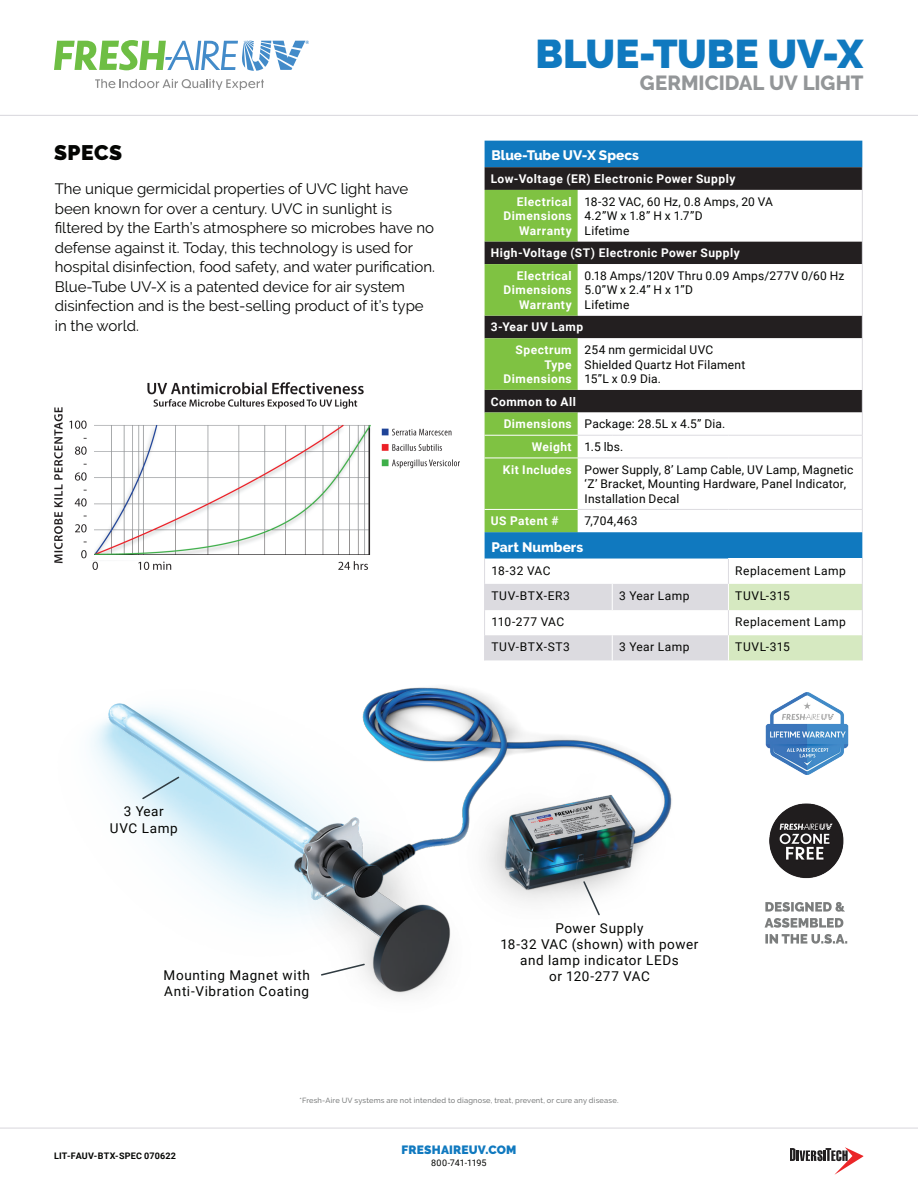
<style>
.page{position:relative;width:918px;height:1188px;background:#fff}
.page>*{position:absolute;margin:0;border:0;box-sizing:border-box;transform-origin:0 0}
.t1{font:900 39.9px "Raleway";letter-spacing:.005em;color:#1079bf}
.t2{font:900 21px "Raleway";letter-spacing:.025em;color:#040503}
.t3{font:800 20.4px "Raleway";color:#939698}
.t4{font:15px/19.5px "Raleway";color:#040503}
.t5{font:800 13.65px "Raleway";color:#fff}
.t6{font:13.5px/16.2px "Roboto";letter-spacing:.045em;color:#040503;text-align:center}
.t7{font:12px/14.4px "Roboto";letter-spacing:.02em;color:#040503}
.t8{font:700 12px/22.6px "Roboto";letter-spacing:.04em;color:#fff}
.t9{font:12px "Roboto";letter-spacing:.045em;color:#040503}
.t10{font:12px "Roboto";letter-spacing:.055em;color:#040503}
.t11{font:12px "Roboto";letter-spacing:.04em;color:#040503}
.t12{font:900 12px "Raleway";letter-spacing:.015em;color:#1079bf}
.t13{font:700 9px "Roboto";letter-spacing:.025em;color:#040503}
.t14{font:9px "Roboto";letter-spacing:-.01em;color:#040503}
.t15{font:500 7.5px "Raleway";letter-spacing:.02em;color:#7b7d7d}
.s1{font-weight:700;color:#fff}
</style>
<div class="page">
<img style="left:765px;top:692px;width:84px;height:83px">
<hr style="left:0;top:115px;width:918px;height:1px;background:#dcdbe0">
<hr style="left:0;top:1128px;width:918px;height:1px;background:#dcdbe0">
<img style="left:769px;top:803px;width:75px;height:76px">
<img style="left:90px;top:687px;width:582px;height:309px">
<img style="left:55px;top:382px;width:404px;height:187px">
<div style="left:89px;top:555px;width:284px;height:5px;background:#fff"></div>
<div style="left:89px;top:417px;width:5px;height:140px;background:#fff"></div>
<svg style="left:54px;top:40px;width:255px;height:31px"></svg>
<svg style="left:95px;top:79px;width:169px;height:11px"></svg>
<div style="left:485px;top:141px;width:377px;height:418px;background:#1079bf"></div>
<svg style="left:485px;top:167px;width:377px;height:23px;fill:#231f20"></svg>
<svg style="left:485px;top:190px;width:93px;height:342px"></svg>
<svg style="left:578px;top:190px;width:284px;height:369px"></svg>
<hr style="left:485px;top:435px;width:93px;height:1px;background:#fff">
<hr style="left:485px;top:458px;width:93px;height:1px;background:#fff">
<hr style="left:578px;top:435px;width:34px;height:1px;background:#dcdbe0">
<hr style="left:612px;top:435px;width:116px;height:1px;background:#dcdbe0">
<hr style="left:728px;top:435px;width:135px;height:1px;background:#dcdbe0">
<hr style="left:578px;top:458px;width:34px;height:1px;background:#dcdbe0">
<hr style="left:612px;top:458px;width:116px;height:1px;background:#dcdbe0">
<hr style="left:728px;top:458px;width:135px;height:1px;background:#dcdbe0">
<hr style="left:578px;top:509px;width:34px;height:1px;background:#dcdbe0">
<hr style="left:612px;top:509px;width:116px;height:1px;background:#dcdbe0">
<hr style="left:728px;top:509px;width:135px;height:1px;background:#dcdbe0">
<svg style="left:862px;top:167px;width:1px;height:23px"></svg>
<hr style="left:862px;top:190px;width:1px;height:51px;background:#dcdbe0">
<svg style="left:862px;top:241px;width:1px;height:23px"></svg>
<hr style="left:862px;top:264px;width:1px;height:52px;background:#dcdbe0">
<svg style="left:862px;top:316px;width:1px;height:22px"></svg>
<hr style="left:862px;top:338px;width:1px;height:52px;background:#dcdbe0">
<svg style="left:862px;top:390px;width:1px;height:68px"></svg>
<hr style="left:862px;top:458px;width:1px;height:51px;background:#dcdbe0">
<svg style="left:862px;top:510px;width:1px;height:22px"></svg>
<hr style="left:485px;top:509px;width:93px;height:1px;background:#fff">
<svg style="left:484px;top:559px;width:379px;height:101px"></svg>
<svg style="left:790px;top:1147px;width:73px;height:27px"></svg>
<svg style="left:525px;top:847px;width:30px;height:16px"></svg>
<svg style="left:582px;top:880px;width:19px;height:37px"></svg>
<svg style="left:320px;top:963px;width:46px;height:14px"></svg>
<svg style="left:141px;top:775px;width:40px;height:26px"></svg>
<svg style="left:765px;top:934px;width:82px;height:10px"></svg>
<svg style="left:765px;top:918px;width:78px;height:10px"></svg>
<svg style="left:765px;top:902px;width:80px;height:10px"></svg>
<h2 class="t2" style="left:54px;top:141px;width:70px">SPECS</h2>
<p class="t4" style="left:55px;top:179px;width:382px">The unique germicidal properties of UVC light have been known for over a century. UVC in sunlight is filtered by the Earth’s atmosphere so microbes have no defense against it. Today, this technology is used for hospital disinfection, food safety, and water purification.<br>Blue-Tube UV-X is a patented device for air system disinfection and is the best-selling product of it’s type in the world.</p>
<h1 class="t1" style="left:535px;top:31px;width:329px">BLUE-TUBE UV-X</h1>
<h3 class="t3" style="left:640px;top:71px;width:225px">GERMICIDAL UV LIGHT</h3>
<p class="t5" style="left:491px;top:148px;width:149px">Blue-Tube UV-X Specs</p>
<p class="t8" style="left:517px;top:167px;width:220px;text-indent:-26px">Low-Voltage (ER) Electronic Power Supply<br>Electrical</p>
<p class="t8" style="left:504px;top:208px;width:70px;line-height:14.4px;text-align:right">Dimensions<br>Warranty</p>
<p class="t7" style="left:585px;top:194px;width:190px">18-32 VAC, 60 Hz, 0.8 Amps, 20 VA<br>4.2”W x 1.8” H x 1.7”D<br>Lifetime</p>
<p class="t8" style="left:517px;top:241px;width:225px;text-indent:-26px">High-Voltage (ST) Electronic Power Supply<br>Electrical</p>
<p class="t8" style="left:504px;top:282px;width:70px;line-height:14.4px;text-align:right">Dimensions<br>Warranty</p>
<p class="t7" style="left:585px;top:268px;width:261px">0.18 Amps/120V Thru 0.09 Amps/277V 0/60 Hz<br>5.0”W x 2.4” H x 1”D<br>Lifetime</p>
<p class="t8" style="left:515px;top:315px;width:69px;text-indent:-25px">3-Year UV Lamp<br>Spectrum</p>
<p class="t8" style="left:504px;top:357px;width:70px;line-height:14.4px;text-align:right">Type<br>Dimensions</p>
<p class="t7" style="left:585px;top:342px;width:162px">254 nm germicidal UVC<br>Shielded Quartz Hot Filament<br>15”L x 0.9 Dia.</p>
<p class="t8" style="left:491px;top:390px;width:87px">Common to All</p>
<p class="t7" style="left:504px;top:416px;width:223px"><span class="s1">Dimensions</span> Package: 28.5L x 4.5” Dia.</p>
<p class="t7" style="left:532px;top:439px;width:93px"><span class="s1">Weight</span> 1.5 lbs.</p>
<p class="t7" style="left:503px;top:462px;width:352px"><span class="s1">Kit Includes</span> Power Supply, 8’ Lamp Cable, UV Lamp, Magnetic</p>
<p class="t7" style="left:585px;top:476px;width:263px">‘Z’ Bracket, Mounting Hardware, Panel Indicator,<br>Installation Decal</p>
<p class="t8" style="left:491px;top:509px;width:70px">US Patent #</p>
<p class="t7" style="left:585px;top:513px;width:55px">7,704,463</p>
<p class="t5" style="left:491px;top:539px;width:93px">Part Numbers</p>
<p class="t7" style="left:491px;top:563px;width:61px">18-32 VAC</p>
<p class="t9" style="left:735px;top:562px;width:112px">Replacement Lamp</p>
<p class="t10" style="left:491px;top:587px;width:80px">TUV-BTX-ER3</p>
<p class="t11" style="left:619px;top:587px;width:72px">3 Year Lamp</p>
<p class="t7" style="left:735px;top:588px;width:56px">TUVL-315</p>
<p class="t7" style="left:491px;top:614px;width:74px">110-277 VAC</p>
<p class="t9" style="left:735px;top:613px;width:112px">Replacement Lamp</p>
<p class="t10" style="left:491px;top:638px;width:80px">TUV-BTX-ST3</p>
<p class="t11" style="left:619px;top:638px;width:72px">3 Year Lamp</p>
<p class="t7" style="left:735px;top:639px;width:56px">TUVL-315</p>
<p class="t6" style="left:110px;top:803px;width:69px">3 Year<br>UVC Lamp</p>
<p class="t6" style="left:500px;top:919px;width:200px">Power Supply<br>18-32 VAC (shown) with power and lamp indicator LEDs</p>
<p class="t6" style="left:164px;top:966px;width:148px">Mounting Magnet with</p>
<p class="t6" style="left:549px;top:968px;width:102px">or 120-277 VAC</p>
<p class="t6" style="left:164px;top:983px;width:146px">Anti-Vibration Coating</p>
<p class="t13" style="left:54px;top:1149px;width:124px">LIT-FAUV-BTX-SPEC 070622</p>
<p class="t15" style="left:299px;top:1096px;width:321px">*Fresh-Aire UV systems are not intended to diagnose, treat, prevent, or cure any disease.</p>
<p class="t12" style="left:402px;top:1143px;width:116px">FRESHAIREUV.COM</p>
<p class="t14" style="left:431px;top:1157px;width:57px">800-741-1195</p>
</div>
